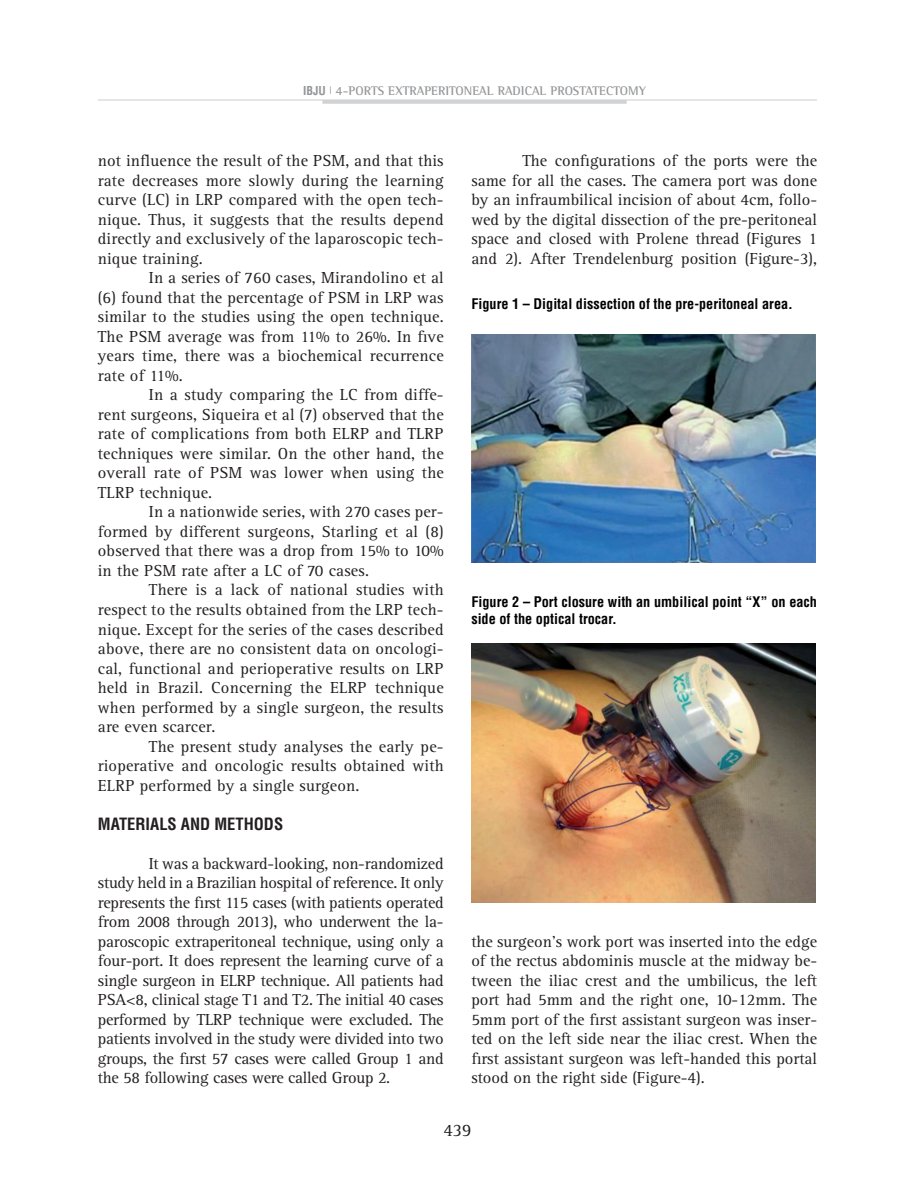
<style>
.page{position:relative;width:898px;height:1200px;background:#fff}
.page>*{position:absolute;margin:0;border:0;box-sizing:border-box;transform-origin:0 0}
.t1{font:18px "Rotis Serif";color:#231f20}
.t2{font:16.5px/19.5px "Rotis Serif";letter-spacing:.01em;color:#231f20;text-align:justify}
.t3{font:700 condensed 16.5px "Helvetica";color:#231f20}
.t4{font:700 condensed 14.25px/17.1px "Helvetica";color:#000}
.t5{font:700 12.75px "Rotis Semi Serif";color:#939598}
.s1{font-family:"Helvetica";font-stretch:condensed;font-size:12px}
</style>
<div class="page">
<hr style="left:98px;top:99px;width:718px;height:2px;background:#dcdddf">
<hr style="left:322px;top:100px;width:304px;height:4px;background:#d1d2d4">
<img style="left:471px;top:334px;width:344px;height:228px">
<img style="left:471px;top:643px;width:344px;height:258px">
<p class="t5" style="left:303px;top:83px;width:344px"><span class="s1">ibju</span> <sup>|</sup> 4-PORTS EXTRAPERITONEAL RADICAL PROSTATECTOMY</p>
<p class="t2" style="left:98px;top:151px;width:347px">not influence the result of the PSM, and that this rate decreases more slowly during the learning curve (LC) in LRP compared with the open tech&shy;nique. Thus, it suggests that the results depend directly and exclusively of the laparoscopic tech&shy;nique training.</p>
<p class="t2" style="left:98px;top:268px;width:347px;text-indent:51px">In a series of 760 cases, Mirandolino et al (6) found that the percentage of PSM in LRP was similar to the studies using the open technique.<br>The PSM average was from 11% to 26%. In five years time, there was a biochemical recurrence rate of 11%.</p>
<p class="t2" style="left:98px;top:385px;width:347px;text-indent:51px">In a study comparing the LC from diffe&shy;rent surgeons, Siqueira et al (7) observed that the rate of complications from both ELRP and TLRP techniques were similar. On the other hand, the overall rate of PSM was lower when using the TLRP technique.</p>
<p class="t2" style="left:98px;top:502px;width:347px;text-indent:51px">In a nationwide series, with 270 cases per&shy;formed by different surgeons, Starling et al (8) observed that there was a drop from 15% to 10% in the PSM rate after a LC of 70 cases.</p>
<p class="t2" style="left:98px;top:580px;width:347px;text-indent:51px">There is a lack of national studies with respect to the results obtained from the LRP tech&shy;nique. Except for the series of the cases described above, there are no consistent data on oncologi&shy;cal, functional and perioperative results on LRP held in Brazil. Concerning the ELRP technique when performed by a single surgeon, the results are even scarcer.</p>
<p class="t2" style="left:98px;top:736px;width:347px;text-indent:51px">The present study analyses the early pe&shy;rioperative and oncologic results obtained with ELRP performed by a single surgeon.</p>
<p class="t3" style="left:98px;top:813px;width:185px">MATERIALS AND METHODS</p>
<p class="t2" style="left:98px;top:853px;width:347px;text-indent:51px">It was a backward-looking, non-randomized study held in a Brazilian hospital of reference. It only represents the first 115 cases (with patients operated from 2008 through 2013), who underwent the la&shy;paroscopic extraperitoneal technique, using only a four-port. It does represent the learning curve of a single surgeon in ELRP technique. All patients had PSA&lt;8, clinical stage T1 and T2. The initial 40 cases performed by TLRP technique were excluded. The patients involved in the study were divided into two groups, the first 57 cases were called Group 1 and the 58 following cases were called Group 2.</p>
<p class="t2" style="left:471px;top:151px;width:347px;text-indent:51px">The configurations of the ports were the same for all the cases. The camera port was done by an infraumbilical incision of about 4cm, follo&shy;wed by the digital dissection of the pre-peritoneal space and closed with Prolene thread (Figures 1 and 2). After Trendelenburg position (Figure-3),</p>
<p class="t4" style="left:471px;top:295px;width:323px">Figure 1 – Digital dissection of the pre-peritoneal area.</p>
<p class="t4" style="left:471px;top:593px;width:347px">Figure 2 – Port closure with an umbilical point “X” on each side of the optical trocar.</p>
<p class="t2" style="left:471px;top:931px;width:347px">the surgeon’s work port was inserted into the edge of the rectus abdominis muscle at the midway be&shy;tween the iliac crest and the umbilicus, the left port had 5mm and the right one, 10-12mm. The 5mm port of the first assistant surgeon was inser&shy;ted on the left side near the iliac crest. When the first assistant surgeon was left-handed this portal stood on the right side (Figure-4).</p>
<p class="t1" style="left:443px;top:1119px;width:30px">439</p>
</div>
